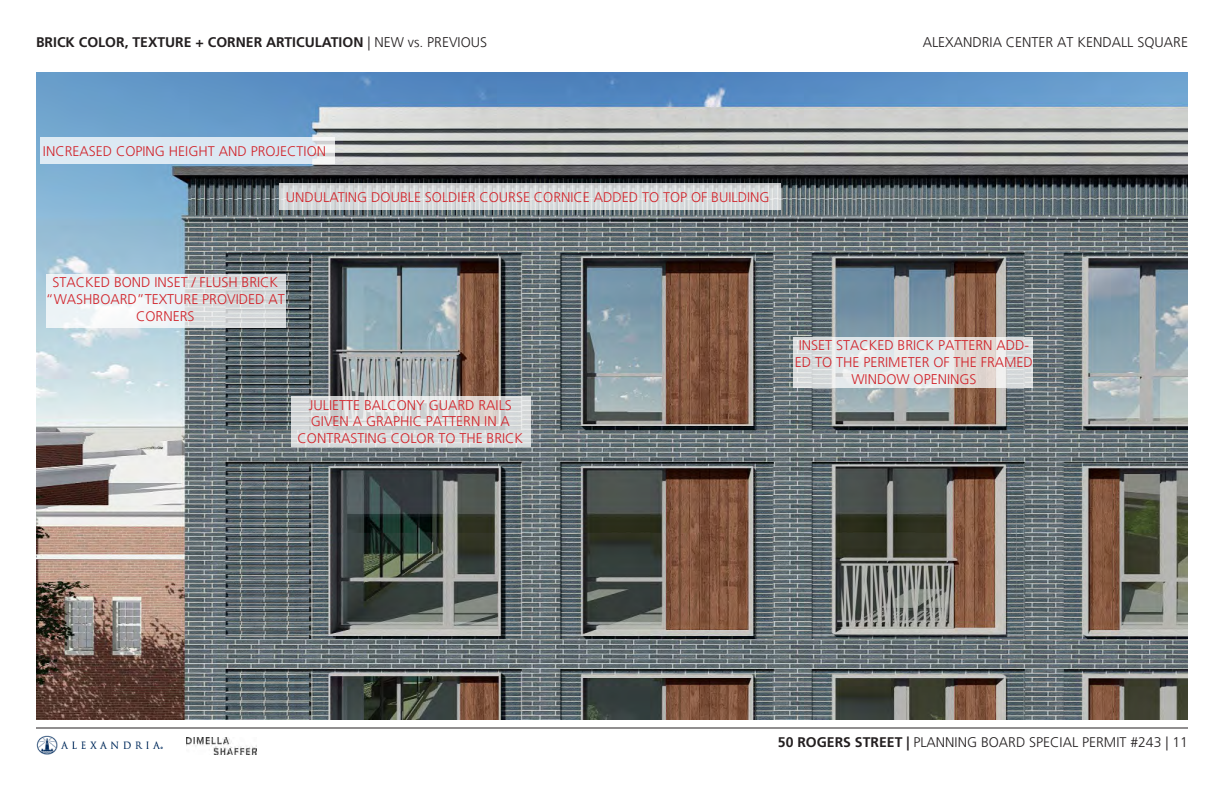
<style>
.page{position:relative;width:1224px;height:792px;background:#fff}
.page>*{position:absolute;margin:0;border:0;box-sizing:border-box;transform-origin:0 0}
.t1{font:300 14px/16.8px "Frutiger LT";color:#d1232a;text-align:center}
.t2{font:300 14px "Frutiger LT Std";color:#d1232a}
.t3{font:700 14px "Frutiger LT Std";color:#231f20}
.t4{font:300 14px "Frutiger LT Std";color:#231f20}
.t5{font:300 14px "Frutiger LT";color:#231f20}
.s1{font-family:"Frutiger LT";font-weight:300}
.s2{font-weight:700}
.s3{font-family:"Frutiger LT"}
</style>
<div class="page">
<img style="left:186px;top:738px;width:70px;height:16px">
<img style="left:36px;top:735px;width:127px;height:19px">
<hr style="left:36px;top:728px;width:1152px;height:1px;background:#231f20">
<img style="left:36px;top:72px;width:1152px;height:648px">
<svg style="left:279px;top:183px;width:502px;height:27px;background:#d6d9da"></svg>
<svg style="left:40px;top:137px;width:295px;height:27px;background:#dce8f2"></svg>
<svg style="left:46px;top:274px;width:240px;height:53px"></svg>
<svg style="left:291px;top:396px;width:240px;height:50px;background:#dadbdb"></svg>
<svg style="left:793px;top:338px;width:240px;height:50px;background:#e1e2e2"></svg>
<p class="t3" style="left:36px;top:33px;width:453px">BRICK COLOR, TEXTURE + CORNER ARTICULATION <span class="s1">| NEW vs. PREVIOUS</span></p>
<p class="t5" style="left:923px;top:34px;width:267px">ALEXANDRIA CENTER AT KENDALL SQUARE</p>
<p class="t2" style="left:43px;top:143px;width:285px">INCREASED COPING HEIGHT AND PROJECTION</p>
<p class="t2" style="left:286px;top:189px;width:485px">UNDULATING DOUBLE SOLDIER COURSE CORNICE ADDED TO TOP OF BUILDING</p>
<p class="t1" style="left:46px;top:274px;width:240px">STACKED BOND INSET / FLUSH BRICK “WASHBOARD”TEXTURE PROVIDED AT<br>CORNERS</p>
<p class="t1" style="left:309px;top:396px;width:205px">JULIETTE BALCONY GUARD RAILS</p>
<p class="t1" style="left:311px;top:413px;width:201px">GIVEN A GRAPHIC PATTERN IN A</p>
<p class="t1" style="left:298px;top:430px;width:227px">CONTRASTING COLOR TO THE BRICK</p>
<p class="t1" style="left:795px;top:337px;width:240px">INSET STACKED BRICK PATTERN ADD-<br>ED TO THE PERIMETER OF THE FRAMED<br>WINDOW OPENINGS</p>
<p class="t4" style="left:778px;top:734px;width:412px"><span class="s2">50 ROGERS STREET |</span> PLANNING BOARD SPECIAL PERMIT #243 <span class="s3">| 11</span></p>
</div>
